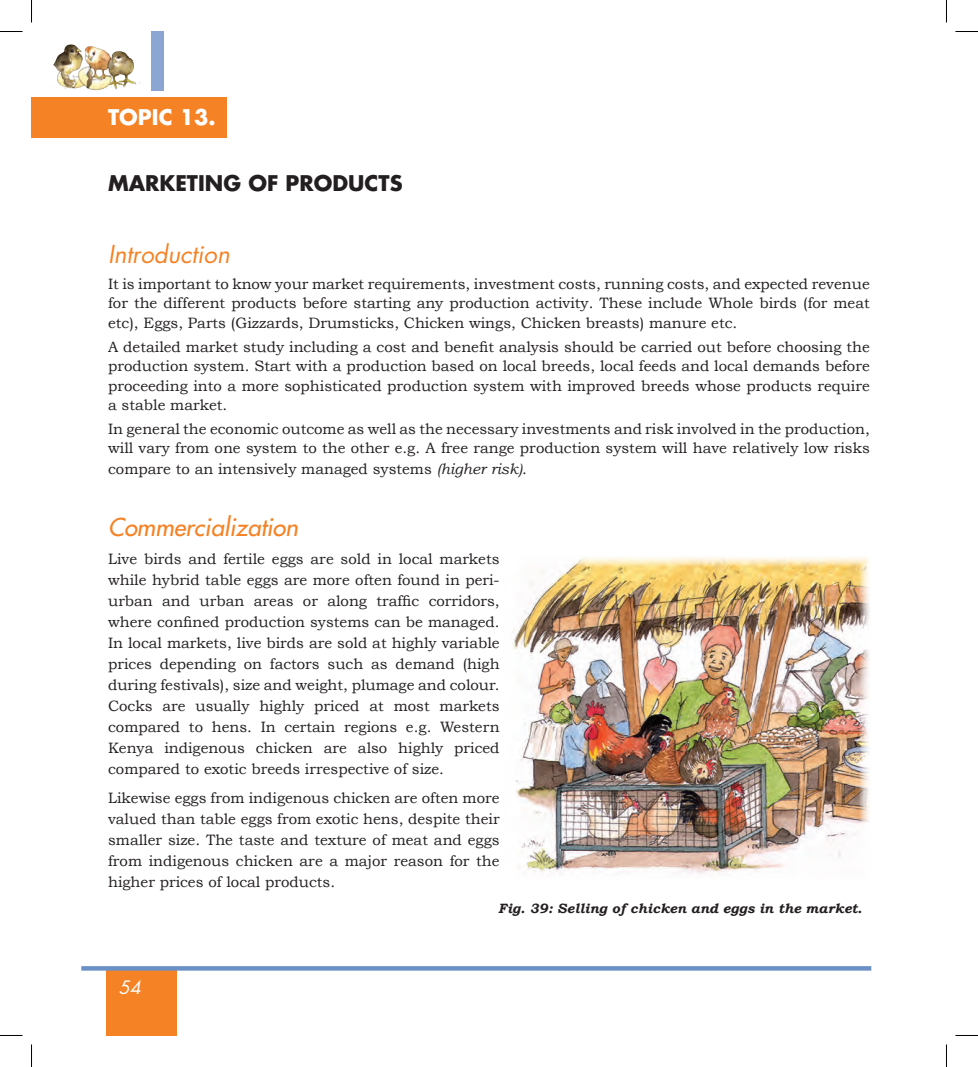
<style>
.page{position:relative;width:978px;height:1067px;background:#fff}
.page>*{position:absolute;margin:0;border:0;box-sizing:border-box;transform-origin:0 0}
.t1{font:italic 24px "Futura";color:#f58224}
.t2{font:italic 24px "Futura";color:#f58224}
.t3{font:700 21px "Futura";color:#231f20}
.t4{font:700 21px "Futura";color:#fff}
.t5{font:italic 18px "Futura";color:#fff}
.t6{font:15px/21px "Bookman Old Style";color:#231f20;text-align:justify}
.t7{font:italic 700 13.5px "Bookman Old Style";color:#231f20}
.s1{font-style:italic}
</style>
<div class="page">
<div style="left:106px;top:969px;width:71px;height:66px;background:#f58224"></div>
<svg style="left:81px;top:966px;width:790px;height:4px;background:#6f93c8"></svg>
<img style="left:53px;top:44px;width:88px;height:47px">
<div style="left:151px;top:32px;width:12px;height:59px;background:#8ba6d2"></div>
<div style="left:32px;top:97px;width:195px;height:41px;background:#f58224"></div>
<img style="left:513px;top:557px;width:356px;height:318px">
<svg style="left:0;top:31px;width:22px;height:1px"></svg>
<svg style="left:955px;top:31px;width:22px;height:1px"></svg>
<svg style="left:0;top:1035px;width:22px;height:1px"></svg>
<svg style="left:955px;top:1035px;width:22px;height:1px"></svg>
<svg style="left:31px;top:0;width:1px;height:22px"></svg>
<svg style="left:31px;top:1044px;width:1px;height:22px"></svg>
<h2 class="t4" style="left:108px;top:103px;width:26px">Topic</h2>
<h2 class="t4" style="left:180px;top:103px;width:38px">13.</h2>
<h2 class="t3" style="left:108px;top:169px;width:296px">MARKETING OF PRODUCTS</h2>
<h1 class="t2" style="left:108px;top:239px;width:123px">Introduction</h1>
<p class="t6" style="left:108px;top:274px;width:763px;line-height:19.5px">It is important to know your market requirements, investment costs, running costs, and expected revenue for the different products before starting any production activity. These include Whole birds (for meat etc), Eggs, Parts (Gizzards, Drumsticks, Chicken wings, Chicken breasts) manure etc.</p>
<p class="t6" style="left:108px;top:337px;width:763px;line-height:19.5px">A detailed market study including a cost and benefit analysis should be carried out before choosing the production system. Start with a production based on local breeds, local feeds and local demands before proceeding into a more sophisticated production system with improved breeds whose products require a stable market.</p>
<p class="t6" style="left:108px;top:419px;width:763px;line-height:19.5px">In general the economic outcome as well as the necessary investments and risk involved in the production, will vary from one system to the other e.g. A free range production system will have relatively low risks</p>
<p class="t6" style="left:108px;top:459px;width:420px">compare to an intensively managed systems <span class="s1">(higher risk)</span>.</p>
<h1 class="t1" style="left:108px;top:512px;width:191px">Commercialization</h1>
<p class="t6" style="left:108px;top:548px;width:393px">Live birds and fertile eggs are sold in local markets while hybrid table eggs are more often found in peri&shy;urban and urban areas or along traffic corridors, where confined production systems can be managed.<br>In local markets, live birds are sold at highly variable prices depending on factors such as demand (high during festivals), size and weight, plumage and colour.<br>Cocks are usually highly priced at most markets compared to hens. In certain regions e.g. Western Kenya indigenous chicken are also highly priced compared to exotic breeds irrespective of size.</p>
<p class="t6" style="left:108px;top:787px;width:393px">Likewise eggs from indigenous chicken are often more valued than table eggs from exotic hens, despite their smaller size. The taste and texture of meat and eggs from indigenous chicken are a major reason for the higher prices of local products.</p>
<p class="t5" style="left:119px;top:975px;width:24px">54</p>
<p class="t7" style="left:498px;top:900px;width:365px">Fig. 39: Selling of chicken and eggs in the market.</p>
</div>
